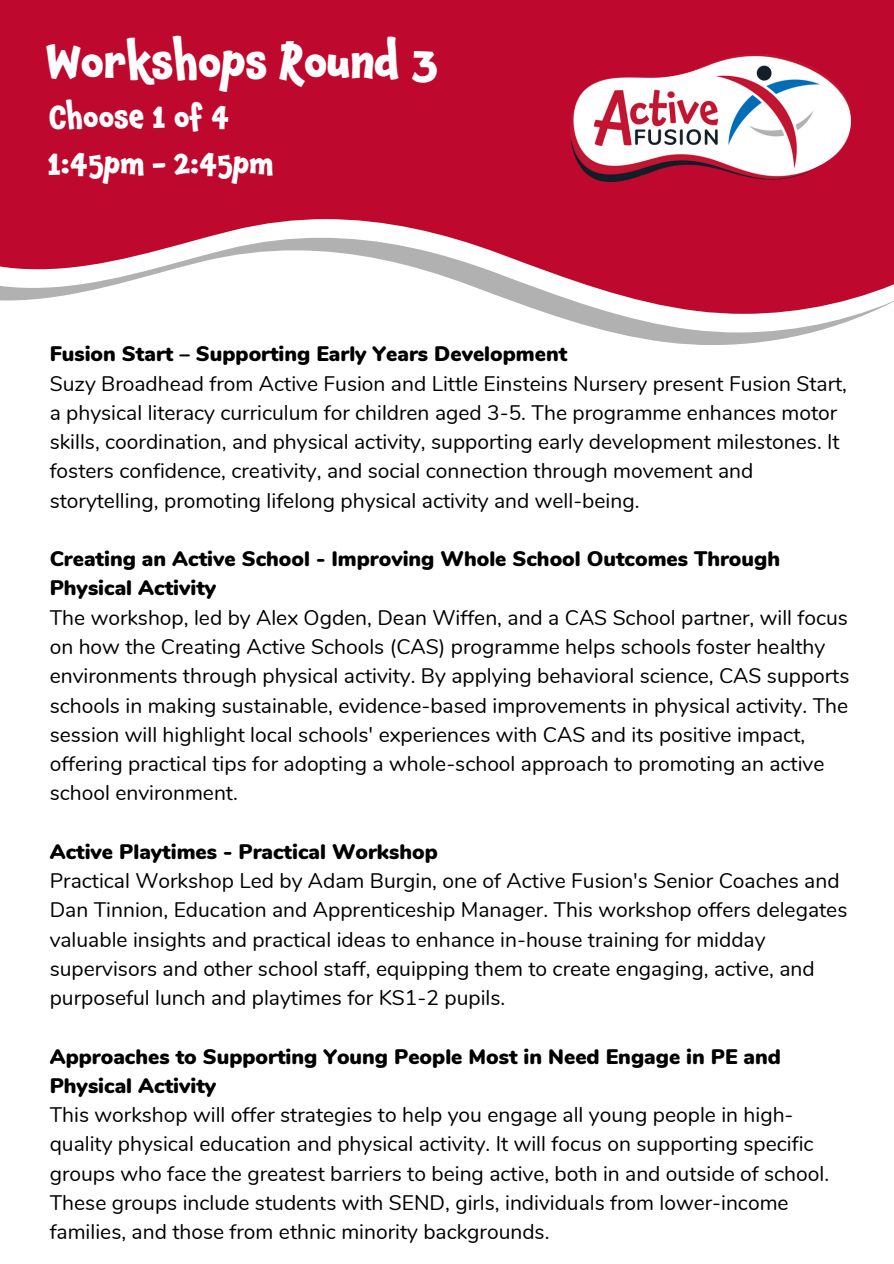
<style>
.page{position:relative;width:894px;height:1264px;background:#fff}
.page>*{position:absolute;margin:0;border:0;box-sizing:border-box;transform-origin:0 0}
.t1{font:700 45px "Chaloops W00";color:#fffefe}
.t2{font:700 30px "Chaloops W00";color:#fffefe}
.t3{font:21px/29.2px "Nunito";color:#000}
.t4{font:900 21px/29.2px "Nunito";color:#000}
</style>
<div class="page">
<svg style="left:612px;top:332px;width:201px;height:13px;fill:#b1b1b1"></svg>
<svg style="left:550px;top:314px;width:317px;height:18px"></svg>
<svg style="left:0;top:0;width:893px;height:314px;background:#c73150"></svg>
<img style="left:570px;top:54px;width:280px;height:128px">
<p class="t1" style="left:47px;top:24px;width:392px">Workshops Round 3</p>
<p class="t2" style="left:49px;top:91px;width:182px">Choose 1 of 4</p>
<p class="t2" style="left:48px;top:139px;width:228px">1:45pm - 2:45pm</p>
<h1 class="t4" style="left:50px;top:340px;width:519px">Fusion Start – Supporting Early Years Development</h1>
<h2 class="t3" style="left:50px;top:369px;width:798px">Suzy Broadhead from Active Fusion and Little Einsteins Nursery present Fusion Start, a physical literacy curriculum for children aged 3-5. The programme enhances motor skills, coordination, and physical activity, supporting early development milestones. It fosters confidence, creativity, and social connection through movement and storytelling, promoting lifelong physical activity and well-being.</h2>
<h2 class="t4" style="left:50px;top:544px;width:731px">Creating an Active School - Improving Whole School Outcomes Through<br>Physical Activity</h2>
<p class="t3" style="left:50px;top:603px;width:801px">The workshop, led by Alex Ogden, Dean Wiffen, and a CAS School partner, will focus on how the Creating Active Schools (CAS) programme helps schools foster healthy environments through physical activity. By applying behavioral science, CAS supports schools in making sustainable, evidence-based improvements in physical activity. The session will highlight local schools' experiences with CAS and its positive impact, offering practical tips for adopting a whole-school approach to promoting an active school environment.</p>
<p class="t4" style="left:50px;top:837px;width:389px">Active Playtimes - Practical Workshop</p>
<p class="t3" style="left:50px;top:866px;width:799px">Practical Workshop Led by Adam Burgin, one of Active Fusion's Senior Coaches and Dan Tinnion, Education and Apprenticeship Manager. This workshop offers delegates valuable insights and practical ideas to enhance in-house training for midday supervisors and other school staff, equipping them to create engaging, active, and purposeful lunch and playtimes for KS1-2 pupils.</p>
<p class="t4" style="left:50px;top:1042px;width:732px">Approaches to Supporting Young People Most in Need Engage in PE and<br>Physical Activity</p>
<p class="t3" style="left:50px;top:1100px;width:780px">This workshop will offer strategies to help you engage all young people in high&shy;quality physical education and physical activity. It will focus on supporting specific groups who face the greatest barriers to being active, both in and outside of school.<br>These groups include students with SEND, girls, individuals from lower-income families, and those from ethnic minority backgrounds.</p>
</div>
